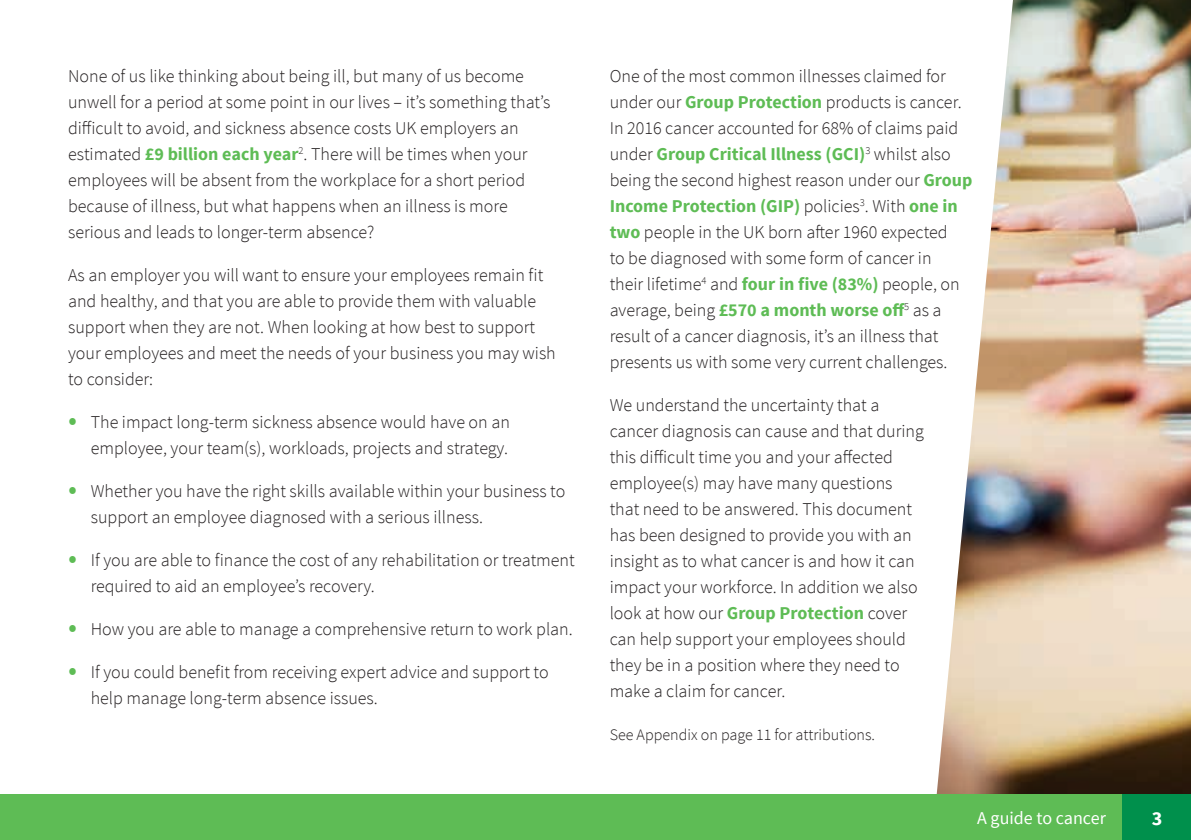
<style>
.page{position:relative;width:1191px;height:840px;background:#fff}
.page>*{position:absolute;margin:0;border:0;box-sizing:border-box;transform-origin:0 0}
.t1{font:700 20px "Source Sans Pro";color:#fff}
.t2{font:300 18px/26px "Source Sans Pro";color:#231f20}
.t3{font:18px "Source Sans Pro";color:#fff}
.t4{font:300 16px "Source Sans Pro";color:#231f20}
.s1{font-weight:700;color:#5ebc55}
.s2{font-size:32px;color:#5ebc55}
</style>
<div class="page">
<img style="left:936px;top:0;width:255px;height:794px">
<div style="left:0;top:794px;width:1123px;height:45px;background:#5ebc55"></div>
<div style="left:1123px;top:794px;width:68px;height:45px;background:#00904c"></div>
<p class="t2" style="left:68px;top:63px;width:484px">None of us like thinking about being ill, but many of us become unwell for a period at some point in our lives – it’s something that’s difficult to avoid, and sickness absence costs UK employers an estimated <span class="s1">£9 billion each year</span><sup>2</sup>. There will be times when your employees will be absent from the workplace for a short period because of illness, but what happens when an illness is more serious and leads to longer-term absence?</p>
<p class="t2" style="left:68px;top:262px;width:489px">As an employer you will want to ensure your employees remain fit and healthy, and that you are able to provide them with valuable support when they are not. When looking at how best to support your employees and meet the needs of your business you may wish to consider:</p>
<p class="t2" style="left:68px;top:409px;width:443px;text-align:right"><span class="s2">•</span> The impact long-term sickness absence would have on an employee, your team(s), workloads, projects and strategy.</p>
<p class="t2" style="left:91px;top:478px;width:476px;text-indent:-23px"><span class="s2">•</span> Whether you have the right skills available within your business to support an employee diagnosed with a serious illness.</p>
<p class="t2" style="left:91px;top:547px;width:485px;text-indent:-23px"><span class="s2">•</span> If you are able to finance the cost of any rehabilitation or treatment required to aid an employee’s recovery.</p>
<p class="t2" style="left:68px;top:616px;width:506px"><span class="s2">•</span> How you are able to manage a comprehensive return to work plan.</p>
<p class="t2" style="left:91px;top:659px;width:459px;text-indent:-23px"><span class="s2">•</span> If you could benefit from receiving expert advice and support to help manage long-term absence issues.</p>
<p class="t2" style="left:609px;top:63px;width:364px">One of the most common illnesses claimed for under our <span class="s1">Group Protection</span> products is cancer.<br>In 2016 cancer accounted for 68% of claims paid under <span class="s1">Group Critical Illness (GCI)</span><sup>3</sup> whilst also being the second highest reason under our <span class="s1">Group Income Protection (GIP)</span> policies<sup>3</sup>. With <span class="s1">one in two</span> people in the UK born after 1960 expected<br>to be diagnosed with some form of cancer in<br>their lifetime<sup>4</sup> and <span class="s1">four in five (83%)</span> people, on average, being <span class="s1">£570 a month worse off</span><sup>5</sup> as a result of a cancer diagnosis, it’s an illness that presents us with some very current challenges.</p>
<p class="t2" style="left:609px;top:392px;width:316px">We understand the uncertainty that a cancer diagnosis can cause and that during this difficult time you and your affected employee(s) may have many questions that need to be answered. This document has been designed to provide you with an insight as to what cancer is and how it can impact your workforce. In addition we also look at how our <span class="s1">Group Protection</span> cover can help support your employees should they be in a position where they need to make a claim for cancer.</p>
<p class="t4" style="left:609px;top:725px;width:267px">See Appendix on page 11 for attributions.</p>
<p class="t3" style="left:977px;top:806px;width:130px">A guide to cancer</p>
<p class="t1" style="left:1151px;top:804px;width:12px">3</p>
</div>
